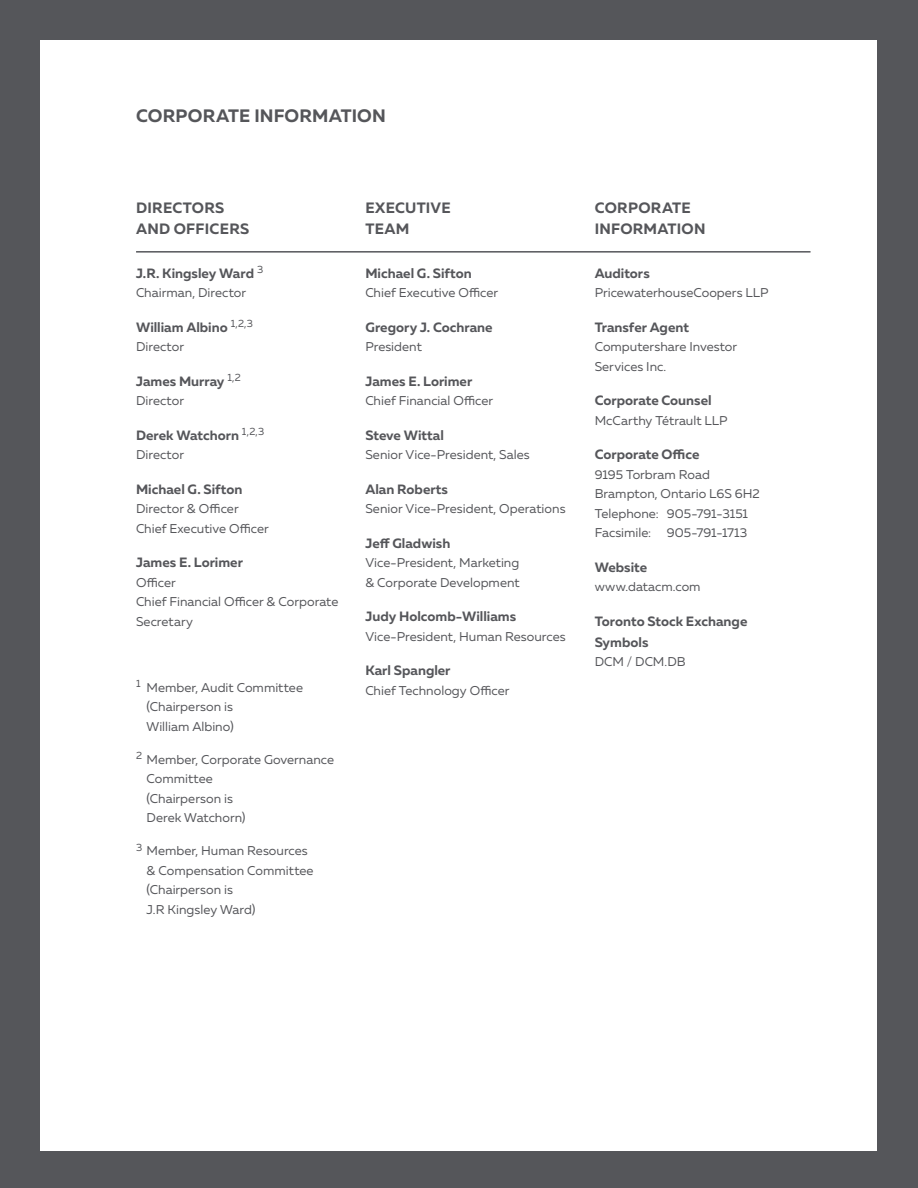
<style>
.page{position:relative;width:918px;height:1188px;background:#55565a}
.page>*{position:absolute;margin:0;border:0;box-sizing:border-box;transform-origin:0 0}
.t1{font:700 18px "Muller";letter-spacing:.005em;color:#55565a}
.t2{font:700 15px/21px "Muller";letter-spacing:.015em;color:#55565a}
.t3{font:700 13.5px/21px "Muller";color:#55565a}
.t4{font:12.75px/19.5px "Muller";color:#55565a}
</style>
<div class="page">
<div style="left:40px;top:40px;width:838px;height:1111px;background:#fff"></div>
<hr style="left:136px;top:251px;width:675px;height:2px;background:#55565a">
<h1 class="t1" style="left:136px;top:105px;width:251px">CORPORATE INFORMATION</h1>
<p class="t2" style="left:136px;top:197px;width:115px">DIRECTORS<br>AND OFFICERS</p>
<p class="t3" style="left:136px;top:262px;width:129px">J.R. Kingsley Ward <sup>3</sup></p>
<p class="t4" style="left:136px;top:283px;width:112px">Chairman, Director</p>
<p class="t3" style="left:136px;top:316px;width:118px">William Albino <sup>1,2,3</sup></p>
<p class="t4" style="left:136px;top:337px;width:49px">Director</p>
<p class="t3" style="left:136px;top:370px;width:106px">James Murray <sup>1,2</sup></p>
<p class="t4" style="left:136px;top:391px;width:49px">Director</p>
<p class="t3" style="left:136px;top:424px;width:130px">Derek Watchorn <sup>1,2,3</sup></p>
<p class="t4" style="left:136px;top:445px;width:49px">Director</p>
<p class="t3" style="left:136px;top:478px;width:108px">Michael G. Sifton</p>
<p class="t4" style="left:136px;top:499px;width:134px">Director &amp; Officer<br>Chief Executive Officer</p>
<p class="t3" style="left:136px;top:552px;width:108px">James E. Lorimer</p>
<p class="t4" style="left:136px;top:572px;width:204px">Officer<br>Chief Financial Officer &amp; Corporate<br>Secretary</p>
<p class="t4" style="left:147px;top:677px;width:158px;text-indent:-11px"><sup>1</sup> Member, Audit Committee (Chairperson is<br>William Albino)</p>
<p class="t4" style="left:147px;top:749px;width:189px;text-indent:-10px"><sup>2</sup> Member, Corporate Governance<br>Committee<br>(Chairperson is<br>Derek Watchorn)</p>
<p class="t4" style="left:147px;top:841px;width:169px;text-indent:-10px"><sup>3</sup> Member, Human Resources &amp; Compensation Committee (Chairperson is<br>J.R Kingsley Ward)</p>
<p class="t2" style="left:365px;top:197px;width:87px">EXECUTIVE<br>TEAM</p>
<p class="t3" style="left:365px;top:262px;width:108px">Michael G. Sifton</p>
<p class="t4" style="left:365px;top:283px;width:134px">Chief Executive Officer</p>
<p class="t3" style="left:365px;top:316px;width:129px">Gregory J. Cochrane</p>
<p class="t4" style="left:365px;top:337px;width:58px">President</p>
<p class="t3" style="left:365px;top:370px;width:108px">James E. Lorimer</p>
<p class="t4" style="left:365px;top:391px;width:129px">Chief Financial Officer</p>
<p class="t3" style="left:365px;top:424px;width:80px">Steve Wittal</p>
<p class="t4" style="left:365px;top:445px;width:166px">Senior Vice-President, Sales</p>
<p class="t3" style="left:365px;top:478px;width:84px">Alan Roberts</p>
<p class="t4" style="left:365px;top:499px;width:202px">Senior Vice-President, Operations</p>
<p class="t3" style="left:365px;top:532px;width:86px">Jeff Gladwish</p>
<p class="t4" style="left:365px;top:553px;width:156px">Vice-President, Marketing &amp; Corporate Development</p>
<p class="t3" style="left:365px;top:606px;width:152px">Judy Holcomb-Williams</p>
<p class="t4" style="left:365px;top:626px;width:202px">Vice-President, Human Resources</p>
<p class="t3" style="left:365px;top:660px;width:87px">Karl Spangler</p>
<p class="t4" style="left:365px;top:680px;width:146px">Chief Technology Officer</p>
<p class="t2" style="left:595px;top:197px;width:112px">CORPORATE<br>INFORMATION</p>
<p class="t3" style="left:595px;top:262px;width:57px">Auditors</p>
<p class="t4" style="left:595px;top:283px;width:176px">PricewaterhouseCoopers LLP</p>
<p class="t3" style="left:595px;top:316px;width:96px">Transfer Agent</p>
<p class="t4" style="left:595px;top:337px;width:144px">Computershare Investor<br>Services Inc.</p>
<p class="t3" style="left:595px;top:390px;width:118px">Corporate Counsel</p>
<p class="t4" style="left:595px;top:410px;width:134px">McCarthy Tétrault LLP</p>
<p class="t3" style="left:595px;top:444px;width:106px">Corporate Office</p>
<p class="t4" style="left:595px;top:464px;width:167px">9195 Torbram Road<br>Brampton, Ontario L6S 6H2<br>Telephone: 905-791-3151<br>Facsimile: 905-791-1713</p>
<p class="t3" style="left:595px;top:556px;width:54px">Website</p>
<p class="t4" style="left:595px;top:577px;width:107px">www.datacm.com</p>
<p class="t3" style="left:595px;top:610px;width:154px">Toronto Stock Exchange<br>Symbols</p>
<p class="t4" style="left:595px;top:652px;width:92px">DCM / DCM.DB</p>
</div>
